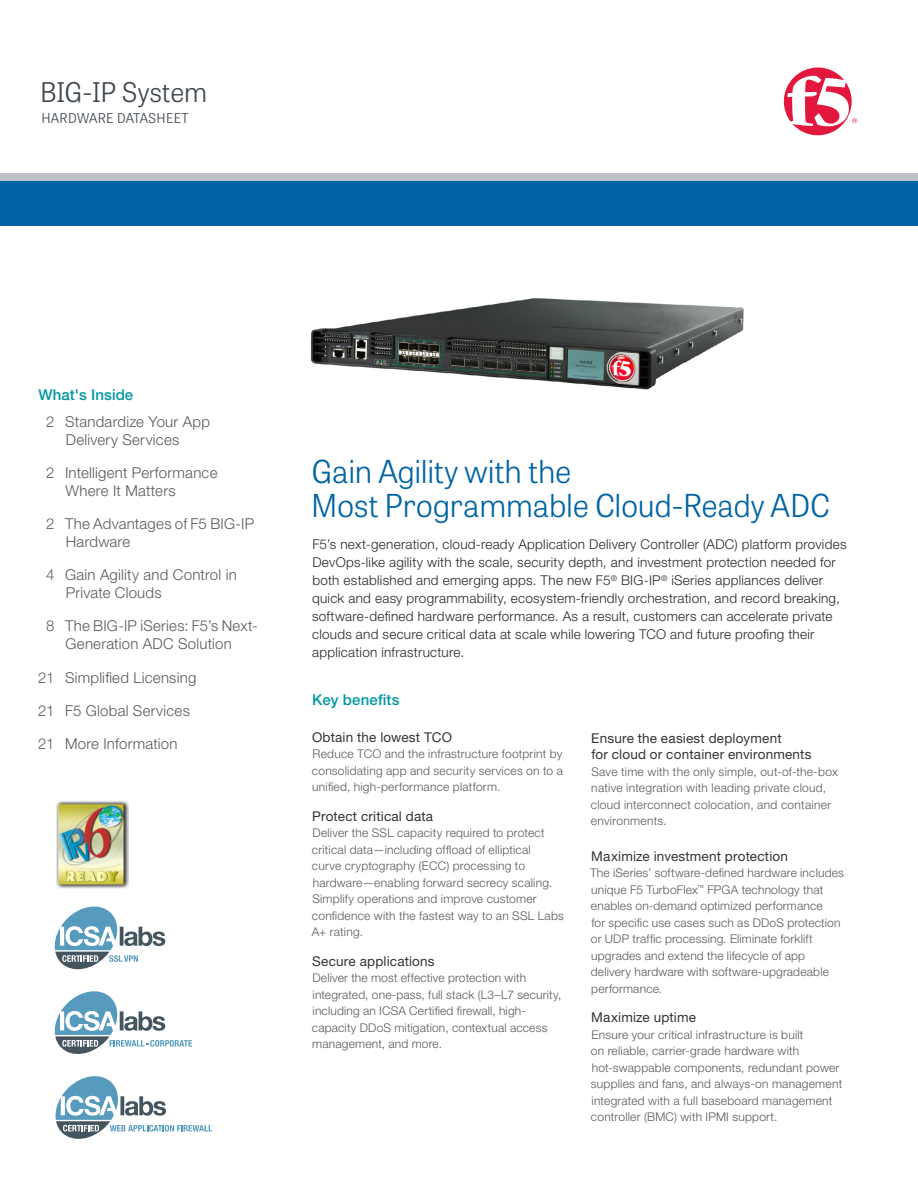
<style>
.page{position:relative;width:918px;height:1188px;background:#fff}
.page>*{position:absolute;margin:0;border:0;box-sizing:border-box;transform-origin:0 0}
.t1{font:300 31.5px/34.5px "Tablet Gothic";letter-spacing:-.01em;color:#0064a4}
.t2{font:300 27px "Tablet Gothic";letter-spacing:-.01em;color:#3f454f}
.t3{font:300 15px/18px "Helvetica Neue LT Std";letter-spacing:.015em;color:#58595b}
.t4{font:500 15px "Helvetica Neue LT Std";letter-spacing:.01em;color:#0097a5}
.t5{font:300 13.5px/18px "Helvetica Neue LT Std";letter-spacing:.02em;color:#292829}
.t6{font:13.5px/16.5px "Helvetica Neue LT Std";letter-spacing:.015em;color:#333334}
.t7{font:300 13.5px "Tablet Gothic";letter-spacing:.025em;color:#3f454f}
.t8{font:300 12px/16.5px "Helvetica Neue LT Std";letter-spacing:.015em;color:#58595b}
.s1{font-weight:500;color:#0097a5}
.s2{color:#5a606a}
</style>
<div class="page">
<svg style="left:784px;top:68px;width:73px;height:67px"></svg>
<img style="left:310px;top:298px;width:434px;height:92px">
<div style="left:0;top:175px;width:918px;height:51px;background:#0064a4"></div>
<div style="left:0;top:174px;width:918px;height:7px;background:#bdc1c7"></div>
<svg style="left:54px;top:991px;width:138px;height:63px"></svg>
<svg style="left:55px;top:1076px;width:157px;height:63px"></svg>
<img style="left:56px;top:801px;width:72px;height:88px">
<svg style="left:54px;top:906px;width:111px;height:64px"></svg>
<h2 class="t2" style="left:40px;top:74px;width:169px">BIG-IP System</h2>
<p class="t7" style="left:41px;top:109px;width:149px">HARDWARE DATASHEET</p>
<p class="t3" style="left:46px;top:381px;width:165px;line-height:26.7px;text-indent:-8px"><span class="s1">What's Inside<br></span><span class="s2">2</span> Standardize Your App</p>
<p class="t3" style="left:66px;top:430px;width:115px">Delivery Services</p>
<p class="t3" style="left:66px;top:463px;width:153px;text-indent:-20px"><span class="s2">2</span> Intelligent Performance<br>Where It Matters</p>
<p class="t3" style="left:66px;top:515px;width:190px;text-indent:-20px"><span class="s2">2</span> The Advantages of F5 BIG-IP<br>Hardware</p>
<p class="t3" style="left:66px;top:566px;width:173px;text-indent:-20px"><span class="s2">4</span> Gain Agility and Control in<br>Private Clouds</p>
<p class="t3" style="left:46px;top:617px;width:213px;text-align:center"><span class="s2">8</span> The BIG-IP iSeries: F5’s Next-<br>Generation ADC Solution</p>
<p class="t3" style="left:38px;top:668px;width:160px"><span class="s2">21</span> Simplified Licensing</p>
<p class="t3" style="left:38px;top:701px;width:153px"><span class="s2">21</span> F5 Global Services</p>
<p class="t3" style="left:38px;top:734px;width:141px"><span class="s2">21</span> More Information</p>
<h1 class="t1" style="left:311px;top:453px;width:520px">Gain Agility with the<br>Most Programmable Cloud-Ready ADC</h1>
<p class="t5" style="left:312px;top:535px;width:536px">F5’s next-generation, cloud-ready Application Delivery Controller (ADC) platform provides DevOps-like agility with the scale, security depth, and investment protection needed for both established and emerging apps. The new F5<sup>®</sup> BIG-IP<sup>®</sup> iSeries appliances deliver quick and easy programmability, ecosystem-friendly orchestration, and record breaking, software-defined hardware performance. As a result, customers can accelerate private clouds and secure critical data at scale while lowering TCO and future proofing their application infrastructure.</p>
<p class="t4" style="left:312px;top:691px;width:89px">Key benefits</p>
<p class="t6" style="left:312px;top:728px;width:141px">Obtain the lowest TCO</p>
<p class="t8" style="left:312px;top:745px;width:252px;text-align:justify">Reduce TCO and the infrastructure footprint by consolidating app and security services on to a unified, high-performance platform.</p>
<p class="t6" style="left:312px;top:807px;width:122px">Protect critical data</p>
<p class="t8" style="left:312px;top:824px;width:254px">Deliver the SSL capacity required to protect critical data—including offload of elliptical<br>curve cryptography (ECC) processing to hardware—enabling forward secrecy scaling.<br>Simplify operations and improve customer confidence with the fastest way to an SSL Labs A+ rating.</p>
<p class="t6" style="left:312px;top:952px;width:124px">Secure applications</p>
<p class="t8" style="left:312px;top:969px;width:251px">Deliver the most effective protection with integrated, one-pass, full stack (L3–L7 security, including an ICSA Certified firewall, high&shy;capacity DDoS mitigation, contextual access management, and more.</p>
<p class="t6" style="left:591px;top:729px;width:222px">Ensure the easiest deployment<br>for cloud or container environments</p>
<p class="t8" style="left:591px;top:763px;width:248px">Save time with the only simple, out-of-the-box native integration with leading private cloud, cloud interconnect colocation, and container environments.</p>
<p class="t6" style="left:591px;top:847px;width:198px">Maximize investment protection</p>
<p class="t8" style="left:590px;top:864px;width:255px">The iSeries’ software-defined hardware includes unique F5 TurboFlex<sup>™</sup> FPGA technology that enables on-demand optimized performance<br>for specific use cases such as DDoS protection or UDP traffic processing. Eliminate forklift upgrades and extend the lifecycle of app delivery hardware with software-upgradeable performance.</p>
<p class="t6" style="left:591px;top:1009px;width:106px">Maximize uptime</p>
<p class="t8" style="left:591px;top:1026px;width:253px">Ensure your critical infrastructure is built<br>on reliable, carrier-grade hardware with hot-swappable components, redundant power supplies and fans, and always-on management integrated with a full baseboard management controller (BMC) with IPMI support.</p>
</div>
